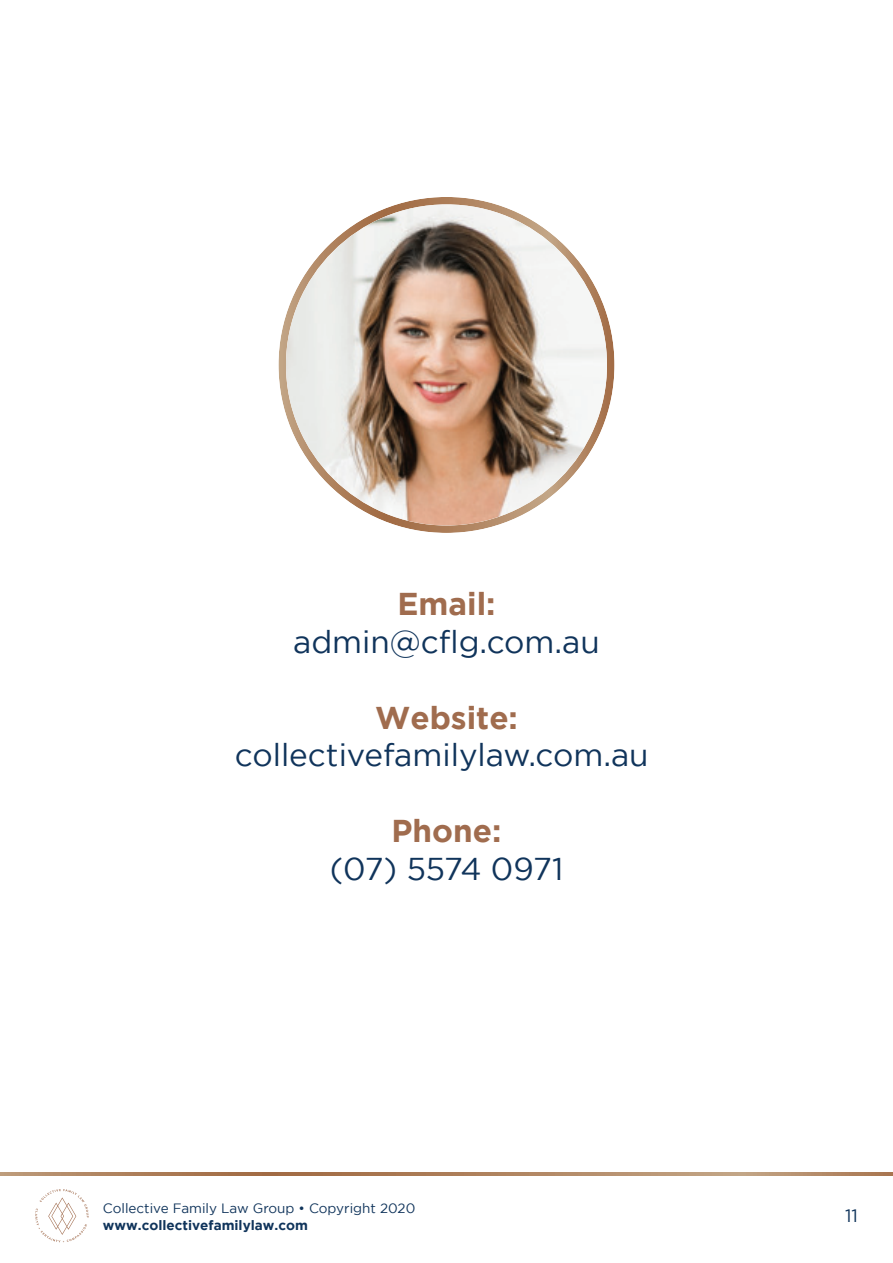
<style>
.page{position:relative;width:893px;height:1263px;background:#fff}
.page>*{position:absolute;margin:0;border:0;box-sizing:border-box;transform-origin:0 0}
.t1{font:31.5px "Gotham";color:#10345b}
.t2{font:700 31.5px "Gotham";color:#a06c4e}
.t3{font:31.5px "Gotham";letter-spacing:-.02em;color:#10345b}
.t4{font:18px "Gotham";color:#10345b}
.t5{font:13.5px "Gotham";color:#10345b}
.t6{font:700 13.5px "Gotham";color:#10345b}
</style>
<div class="page">
<svg style="left:0;top:1172px;width:893px;height:4px"></svg>
<svg style="left:35px;top:1189px;width:54px;height:53px"></svg>
<svg style="left:278px;top:197px;width:336px;height:336px"></svg>
<p class="t2" style="left:397px;top:590px;width:100px">Email:</p>
<p class="t1" style="left:293px;top:624px;width:308px">admin@cflg.com.au</p>
<p class="t2" style="left:375px;top:703px;width:144px">Website:</p>
<p class="t1" style="left:235px;top:738px;width:415px">collectivefamilylaw.com.au</p>
<p class="t2" style="left:392px;top:817px;width:111px">Phone:</p>
<p class="t3" style="left:330px;top:851px;width:235px">(07) 5574 0971</p>
<p class="t5" style="left:103px;top:1202px;width:314px">Collective Family Law Group ï Copyright 2020</p>
<p class="t6" style="left:103px;top:1219px;width:206px">www.collectivefamilylaw.com</p>
<p class="t4" style="left:845px;top:1208px;width:14px">11</p>
</div>
